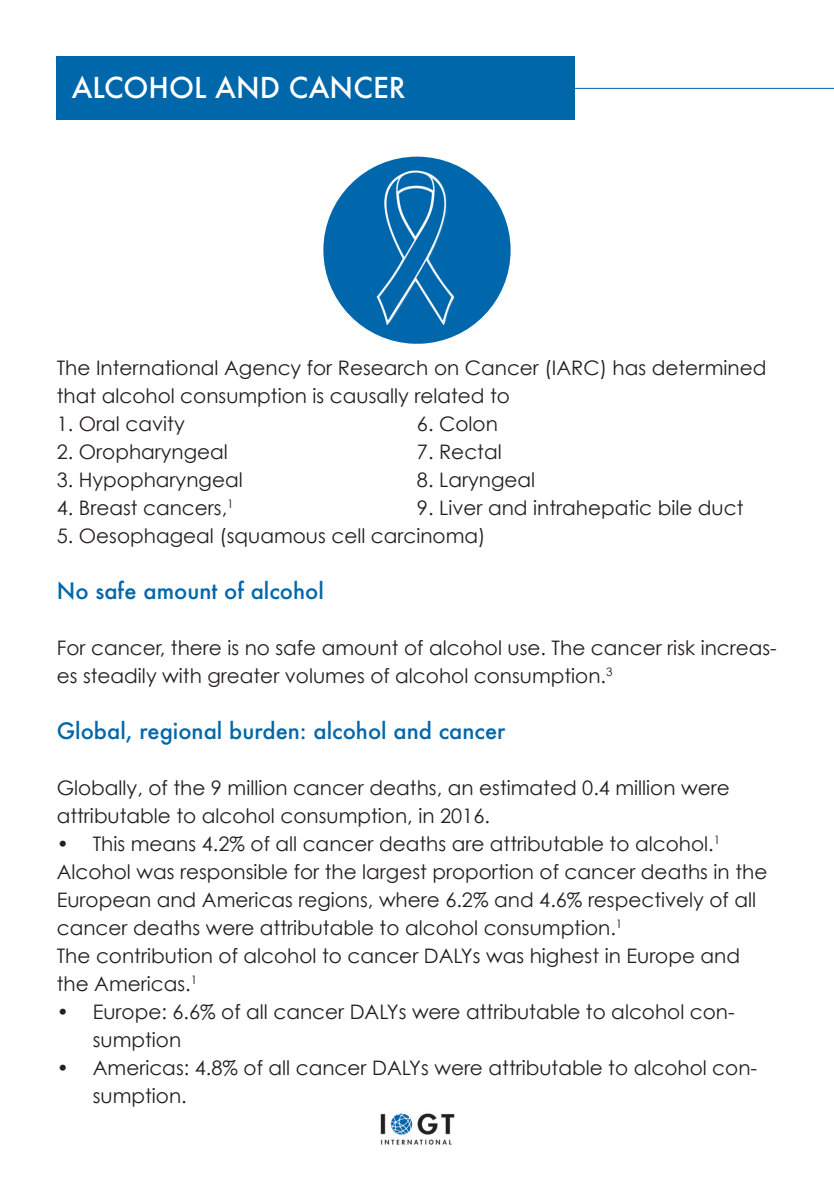
<style>
.page{position:relative;width:834px;height:1191px;background:#fff}
.page>*{position:absolute;margin:0;border:0;box-sizing:border-box;transform-origin:0 0}
.t1{font:500 28px "Futura";color:#fff}
.t2{font:500 22px "Futura";color:#0067aa}
.t3{font:20px/28px "Century Gothic";color:#231f20}
</style>
<div class="page">
<div style="left:57px;top:57px;width:517px;height:63px;background:#0067aa"></div>
<hr style="left:574px;top:88px;width:259px;height:1px;background:#0067aa">
<img style="left:323px;top:157px;width:187px;height:187px;border-radius:93px">
<img style="left:380px;top:1113px;width:74px;height:32px">
<p class="t1" style="left:72px;top:68px;width:335px">ALCOHOL AND CANCER</p>
<p class="t3" style="left:57px;top:353px;width:711px">The International Agency for Research on Cancer (IARC) has determined that alcohol consumption is causally related to</p>
<p class="t3" style="left:57px;top:409px;width:129px">1. Oral cavity</p>
<p class="t3" style="left:417px;top:409px;width:82px">6. Colon</p>
<p class="t3" style="left:57px;top:437px;width:173px">2. Oropharyngeal</p>
<p class="t3" style="left:417px;top:437px;width:86px">7. Rectal</p>
<p class="t3" style="left:57px;top:465px;width:187px">3. Hypopharyngeal</p>
<p class="t3" style="left:417px;top:465px;width:120px">8. Laryngeal</p>
<p class="t3" style="left:57px;top:493px;width:178px">4. Breast cancers,<sup>1</sup></p>
<p class="t3" style="left:417px;top:493px;width:328px">9. Liver and intrahepatic bile duct</p>
<p class="t3" style="left:57px;top:521px;width:430px">5. Oesophageal (squamous cell carcinoma)</p>
<p class="t2" style="left:57px;top:575px;width:269px">No safe amount of alcohol</p>
<p class="t3" style="left:57px;top:633px;width:721px">For cancer, there is no safe amount of alcohol use. The cancer risk increas&shy;es steadily with greater volumes of alcohol consumption.<sup>3</sup></p>
<p class="t2" style="left:57px;top:715px;width:450px">Global, regional burden: alcohol and cancer</p>
<p class="t3" style="left:57px;top:773px;width:674px">Globally, of the 9 million cancer deaths, an estimated 0.4 million were attributable to alcohol consumption, in 2016.</p>
<p class="t3" style="left:57px;top:829px;width:664px">• This means 4.2% of all cancer deaths are attributable to alcohol.<sup>1</sup></p>
<p class="t3" style="left:57px;top:857px;width:712px">Alcohol was responsible for the largest proportion of cancer deaths in the<br>European and Americas regions, where 6.2% and 4.6% respectively of all cancer deaths were attributable to alcohol consumption.<sup>1</sup></p>
<p class="t3" style="left:57px;top:941px;width:684px">The contribution of alcohol to cancer DALYs was highest in Europe and the Americas.<sup>1</sup></p>
<p class="t3" style="left:93px;top:997px;width:643px;text-indent:-36px">• Europe: 6.6% of all cancer DALYs were attributable to alcohol con&shy;sumption</p>
<p class="t3" style="left:93px;top:1053px;width:665px;text-indent:-36px">• Americas: 4.8% of all cancer DALYs were attributable to alcohol con&shy;sumption.</p>
</div>
